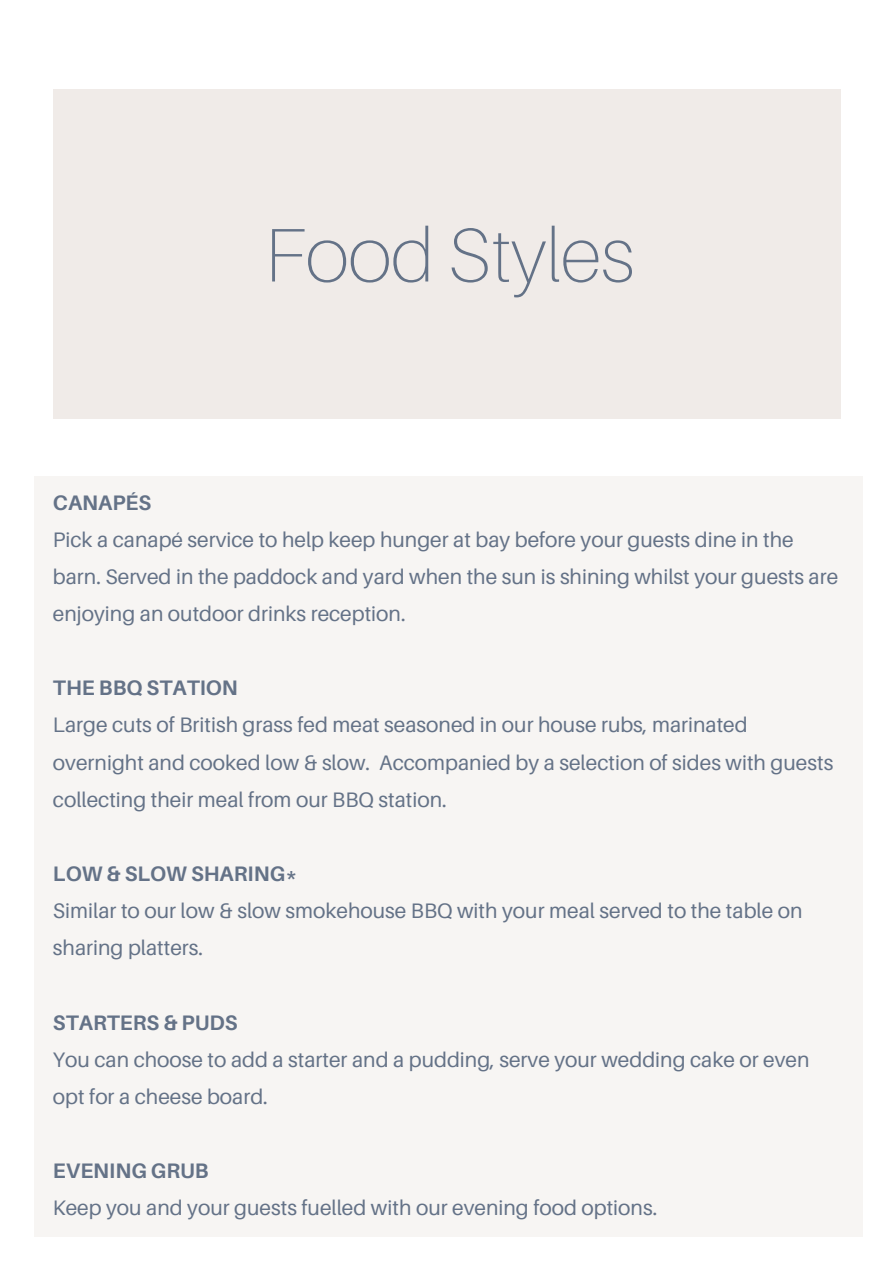
<style>
.page{position:relative;width:893px;height:1264px;background:#fff}
.page>*{position:absolute;margin:0;border:0;box-sizing:border-box;transform-origin:0 0}
.t1{font:100 75.9px "Aileron";color:#647287}
.t2{font:21px/37.2px "Aileron";color:#647287}
.t3{font:700 21px "Aileron";color:#647287}
</style>
<div class="page">
<div style="left:34px;top:475px;width:828px;height:761px;background:#f7f5f3"></div>
<div style="left:53px;top:89px;width:787px;height:330px;background:#f0ebe8"></div>
<p class="t1" style="left:265px;top:208px;width:371px">Food Styles</p>
<p class="t3" style="left:53px;top:489px;width:100px">CANAPÉS</p>
<p class="t2" style="left:53px;top:520px;width:786px">Pick a canapé service to help keep hunger at bay before your guests dine in the barn. Served in the paddock and yard when the sun is shining whilst your guests are enjoying an outdoor drinks reception.</p>
<p class="t3" style="left:53px;top:675px;width:186px">THE BBQ STATION</p>
<p class="t2" style="left:53px;top:706px;width:781px">Large cuts of British grass fed meat seasoned in our house rubs, marinated overnight and cooked low &amp; slow. Accompanied by a selection of sides with guests collecting their meal from our BBQ station.</p>
<p class="t3" style="left:53px;top:860px;width:246px">LOW &amp; SLOW SHARING*</p>
<p class="t2" style="left:53px;top:891px;width:751px">Similar to our low &amp; slow smokehouse BBQ with your meal served to the table on sharing platters.</p>
<p class="t3" style="left:53px;top:1009px;width:186px">STARTERS &amp; PUDS</p>
<p class="t2" style="left:53px;top:1040px;width:758px">You can choose to add a starter and a pudding, serve your wedding cake or even opt for a cheese board.</p>
<p class="t3" style="left:53px;top:1157px;width:157px">EVENING GRUB</p>
<p class="t2" style="left:53px;top:1188px;width:605px">Keep you and your guests fuelled with our evening food options.</p>
</div>
